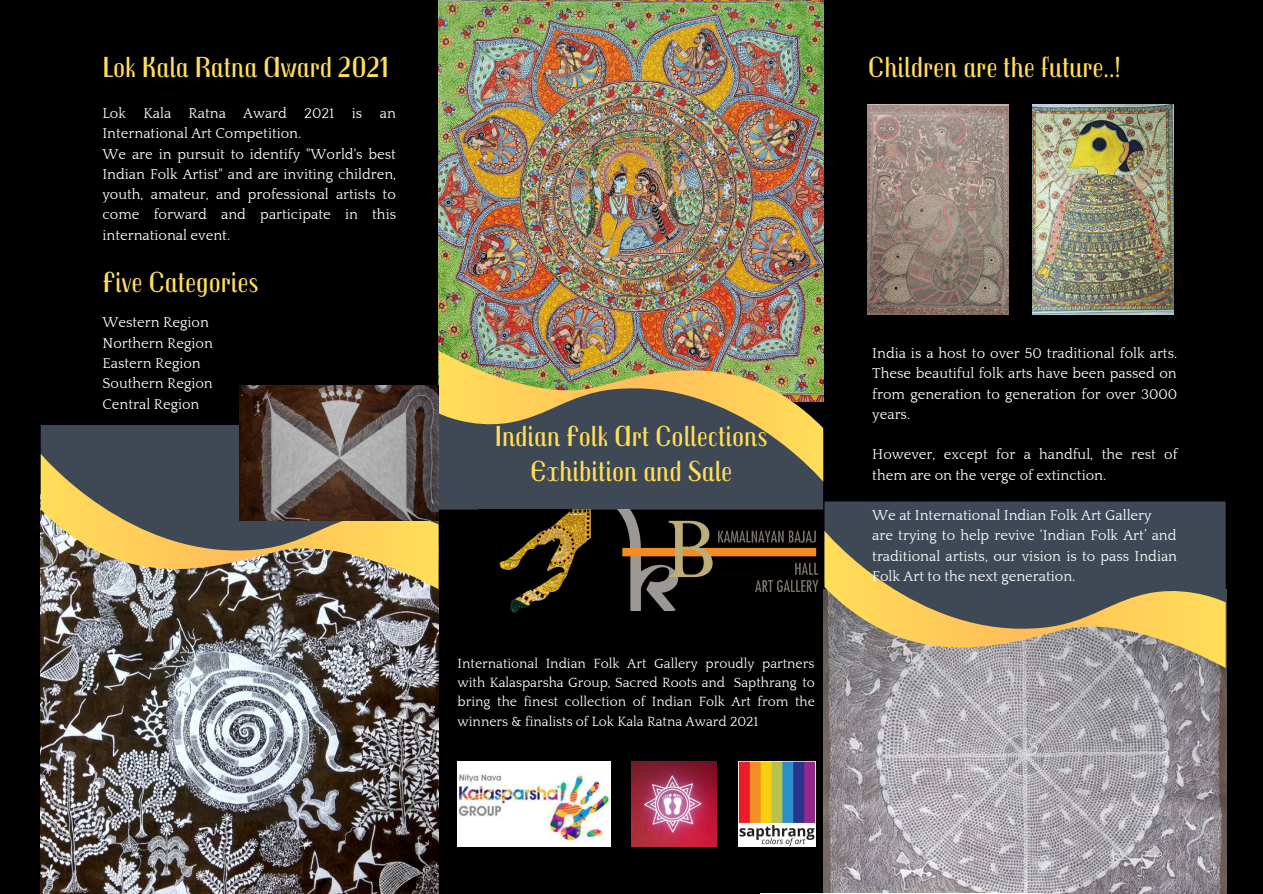
<style>
.page{position:relative;width:1263px;height:894px;background:#fff}
.page>*{position:absolute;margin:0;border:0;box-sizing:border-box;transform-origin:0 0}
.t1{font:29.1px/34.8px "Trochut";color:#ffde59;text-align:center}
.t2{font:14.55px/20.2px "Quattrocento";color:#fff}
.t3{font:13.8px/19px "Quattrocento";color:#fff;text-align:justify}
</style>
<div class="page">
<div style="left:0;top:0;width:1263px;height:893px;background:#000"></div>
<img style="left:868px;top:105px;width:140px;height:209px">
<img style="left:1033px;top:105px;width:140px;height:209px">
<img style="left:41px;top:589px;width:398px;height:304px">
<div style="left:41px;top:425px;width:199px;height:28px;background:#3f4955"></div>
<svg style="left:41px;top:453px;width:398px;height:136px;background:#8d8260"></svg>
<img style="left:824px;top:668px;width:402px;height:225px">
<div style="left:824px;top:501px;width:402px;height:29px;background:#3f4955"></div>
<svg style="left:824px;top:530px;width:402px;height:138px;background:#817b64"></svg>
<img style="left:439px;top:0;width:384px;height:351px">
<div style="left:439px;top:481px;width:384px;height:28px;background:#3f4955"></div>
<img style="left:439px;top:351px;width:384px;height:130px">
<img style="left:631px;top:761px;width:85px;height:85px">
<img style="left:458px;top:761px;width:153px;height:84px">
<img style="left:762px;top:893px;width:280px;height:1px">
<img style="left:739px;top:761px;width:76px;height:84px">
<img style="left:614px;top:509px;width:205px;height:101px">
<img style="left:499px;top:509px;width:92px;height:104px">
<img style="left:240px;top:386px;width:199px;height:135px">
<h1 class="t1" style="left:102px;top:49px;width:288px">Lok Kala Ratna Award 2021</h1>
<p class="t2" style="left:102px;top:104px;width:295px">Lok Kala Ratna Award 2021 is an International Art Competition.<br>We are in pursuit to identify "World's best Indian Folk Artist" and are inviting children, youth, amateur, and professional artists to come forward and participate in this international event.</p>
<h1 class="t1" style="left:102px;top:264px;width:158px">Five Categories</h1>
<p class="t2" style="left:102px;top:313px;width:112px">Western Region<br>Northern Region<br>Eastern Region<br>Southern Region<br>Central Region</p>
<h1 class="t1" style="left:868px;top:49px;width:254px">Children are the future..!</h1>
<h1 class="t1" style="left:495px;top:418px;width:275px">Indian Folk Art Collections<br>Exhibition and Sale</h1>
<p class="t3" style="left:458px;top:654px;width:359px">International Indian Folk Art Gallery proudly partners with Kalasparsha Group, Sacred Roots and Sapthrang to bring the finest collection of Indian Folk Art from the winners &amp; finalists of Lok Kala Ratna Award 2021</p>
<p class="t2" style="left:872px;top:343px;width:306px;text-align:justify">India is a host to over 50 traditional folk arts.<br>These beautiful folk arts have been passed on from generation to generation for over 3000 years.</p>
<p class="t2" style="left:872px;top:445px;width:307px">However, except for a handful, the rest of them are on the verge of extinction.</p>
<p class="t2" style="left:872px;top:505px;width:306px">We at International Indian Folk Art Gallery<br>are trying to help revive ‘Indian Folk Art’ and traditional artists, our vision is to pass Indian Folk Art to the next generation.</p>
</div>
